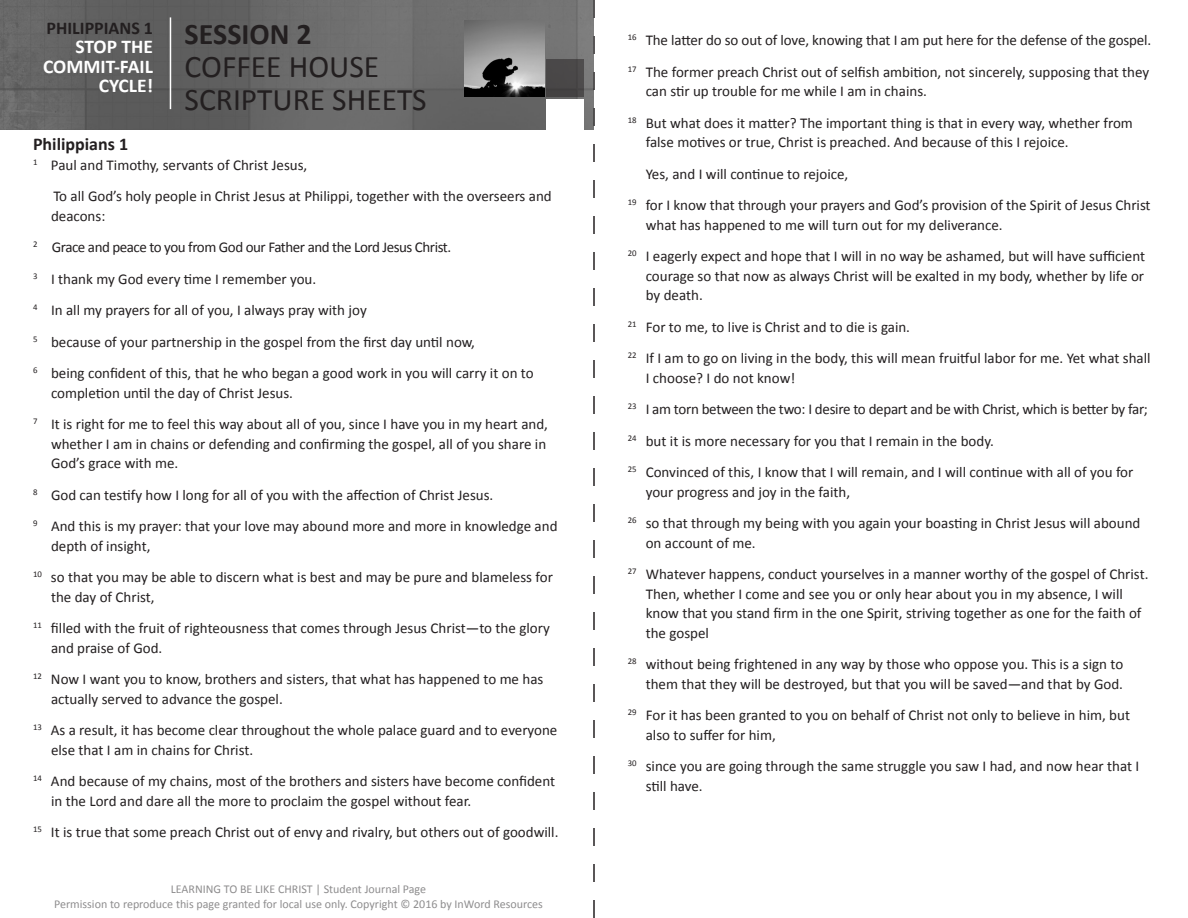
<style>
.page{position:relative;width:1188px;height:918px;background:#fff}
.page>*{position:absolute;margin:0;border:0;box-sizing:border-box;transform-origin:0 0}
.t1{font:31.5px "Calibri";color:#231f20}
.t2{font:700 30px "Calibri";color:#231f20}
.t3{font:700 19.5px "Calibri";color:#fff}
.t4{font:700 18px "Calibri";color:#231f20}
.t5{font:15px/19.5px "Calibri";color:#231f20}
.t6{font:15px "Calibri";letter-spacing:-.02em;color:#231f20}
.t7{font:15px "Calibri";letter-spacing:-.03em;color:#231f20}
.t8{font:12px/15px "Calibri";color:#8e8d8e;text-align:center}
</style>
<div class="page">
<svg style="left:593px;top:0;width:2px;height:918px"></svg>
<img style="left:0;top:0;width:594px;height:129px">
<div style="left:546px;top:99px;width:38px;height:38px;background:#fff"></div>
<hr style="left:170px;top:17px;width:1px;height:92px;background:#fff">
<div style="left:546px;top:60px;width:38px;height:37px;background:#494748"></div>
<img style="left:465px;top:20px;width:79px;height:77px">
<p class="t4" style="left:47px;top:16px;width:108px">PHILIPPIANS 1</p>
<p class="t3" style="left:75px;top:34px;width:79px">STOP THE</p>
<p class="t3" style="left:43px;top:54px;width:112px">COMMIT-FAIL</p>
<p class="t3" style="left:99px;top:73px;width:56px">CYCLE!</p>
<p class="t2" style="left:185px;top:15px;width:128px">SESSION 2</p>
<p class="t1" style="left:185px;top:47px;width:196px">COFFEE HOUSE</p>
<p class="t1" style="left:185px;top:80px;width:244px">SCRIPTURE SHEETS</p>
<p class="t4" style="left:33px;top:133px;width:97px">Philippians 1</p>
<p class="t5" style="left:33px;top:155px;width:276px"><sup>1</sup> Paul and Timothy, servants of Christ Jesus,</p>
<p class="t5" style="left:51px;top:187px;width:502px">To all God’s holy people in Christ Jesus at Philippi, together with the overseers and deacons:</p>
<p class="t7" style="left:33px;top:238px;width:420px"><sup>2</sup> Grace and peace to you from God our Father and the Lord Jesus Christ.</p>
<p class="t5" style="left:33px;top:269px;width:285px"><sup>3</sup> I thank my God every time I remember you.</p>
<p class="t5" style="left:33px;top:301px;width:335px"><sup>4</sup> In all my prayers for all of you, I always pray with joy</p>
<p class="t5" style="left:33px;top:332px;width:444px"><sup>5</sup> because of your partnership in the gospel from the first day until now,</p>
<p class="t5" style="left:51px;top:364px;width:484px;text-indent:-18px"><sup>6</sup> being confident of this, that he who began a good work in you will carry it on to completion until the day of Christ Jesus.</p>
<p class="t5" style="left:51px;top:415px;width:499px;text-indent:-18px"><sup>7</sup> It is right for me to feel this way about all of you, since I have you in my heart and, whether I am in chains or defending and confirming the gospel, all of you share in<br>God’s grace with me.</p>
<p class="t5" style="left:33px;top:485px;width:462px"><sup>8</sup> God can testify how I long for all of you with the affection of Christ Jesus.</p>
<p class="t5" style="left:51px;top:517px;width:508px;text-indent:-18px"><sup>9</sup> And this is my prayer: that your love may abound more and more in knowledge and depth of insight,</p>
<p class="t5" style="left:51px;top:568px;width:503px;text-indent:-18px"><sup>10</sup> so that you may be able to discern what is best and may be pure and blameless for the day of Christ,</p>
<p class="t5" style="left:51px;top:619px;width:500px;text-indent:-18px"><sup>11</sup> filled with the fruit of righteousness that comes through Jesus Christ—to the glory and praise of God.</p>
<p class="t5" style="left:51px;top:670px;width:494px;text-indent:-18px"><sup>12</sup> Now I want you to know, brothers and sisters, that what has happened to me has actually served to advance the gospel.</p>
<p class="t5" style="left:51px;top:721px;width:508px;text-indent:-18px"><sup>13</sup> As a result, it has become clear throughout the whole palace guard and to everyone else that I am in chains for Christ.</p>
<p class="t5" style="left:51px;top:772px;width:506px;text-indent:-18px"><sup>14</sup> And because of my chains, most of the brothers and sisters have become confident in the Lord and dare all the more to proclaim the gospel without fear.</p>
<p class="t5" style="left:33px;top:823px;width:527px"><sup>15</sup> It is true that some preach Christ out of envy and rivalry, but others out of goodwill.</p>
<p class="t8" style="left:54px;top:882px;width:490px">LEARNING TO BE LIKE CHRIST | Student Journal Page<br>Permission to reproduce this page granted for local use only. Copyright © 2016 by InWord Resources</p>
<p class="t5" style="left:628px;top:30px;width:525px"><sup>16</sup> The latter do so out of love, knowing that I am put here for the defense of the gospel.</p>
<p class="t5" style="left:646px;top:62px;width:505px;text-indent:-18px"><sup>17</sup> The former preach Christ out of selfish ambition, not sincerely, supposing that they can stir up trouble for me while I am in chains.</p>
<p class="t5" style="left:646px;top:113px;width:489px;text-indent:-18px"><sup>18</sup> But what does it matter? The important thing is that in every way, whether from false motives or true, Christ is preached. And because of this I rejoice.</p>
<p class="t5" style="left:646px;top:164px;width:204px">Yes, and I will continue to rejoice,</p>
<p class="t5" style="left:646px;top:195px;width:506px;text-indent:-18px"><sup>19</sup> for I know that through your prayers and God’s provision of the Spirit of Jesus Christ what has happened to me will turn out for my deliverance.</p>
<p class="t5" style="left:646px;top:246px;width:501px;text-align:justify;text-indent:-18px"><sup>20</sup> I eagerly expect and hope that I will in no way be ashamed, but will have sufficient courage so that now as always Christ will be exalted in my body, whether by life or by death.</p>
<p class="t5" style="left:628px;top:317px;width:284px"><sup>21</sup> For to me, to live is Christ and to die is gain.</p>
<p class="t5" style="left:646px;top:348px;width:506px;text-indent:-18px"><sup>22</sup> If I am to go on living in the body, this will mean fruitful labor for me. Yet what shall<br>I choose? I do not know!</p>
<p class="t6" style="left:628px;top:400px;width:522px"><sup>23</sup> I am torn between the two: I desire to depart and be with Christ, which is better by far;</p>
<p class="t5" style="left:628px;top:431px;width:368px"><sup>24</sup> but it is more necessary for you that I remain in the body.</p>
<p class="t5" style="left:646px;top:462px;width:489px;text-indent:-18px"><sup>25</sup> Convinced of this, I know that I will remain, and I will continue with all of you for your progress and joy in the faith,</p>
<p class="t5" style="left:646px;top:513px;width:496px;text-indent:-18px"><sup>26</sup> so that through my being with you again your boasting in Christ Jesus will abound on account of me.</p>
<p class="t5" style="left:646px;top:564px;width:504px;text-indent:-18px"><sup>27</sup> Whatever happens, conduct yourselves in a manner worthy of the gospel of Christ.<br>Then, whether I come and see you or only hear about you in my absence, I will know that you stand firm in the one Spirit, striving together as one for the faith of the gospel</p>
<p class="t5" style="left:628px;top:654px;width:497px;text-align:right"><sup>28</sup> without being frightened in any way by those who oppose you. This is a sign to them that they will be destroyed, but that you will be saved—and that by God.</p>
<p class="t5" style="left:646px;top:705px;width:486px;text-indent:-18px"><sup>29</sup> For it has been granted to you on behalf of Christ not only to believe in him, but also to suffer for him,</p>
<p class="t5" style="left:646px;top:756px;width:495px;text-indent:-18px"><sup>30</sup> since you are going through the same struggle you saw I had, and now hear that I still have.</p>
</div>
